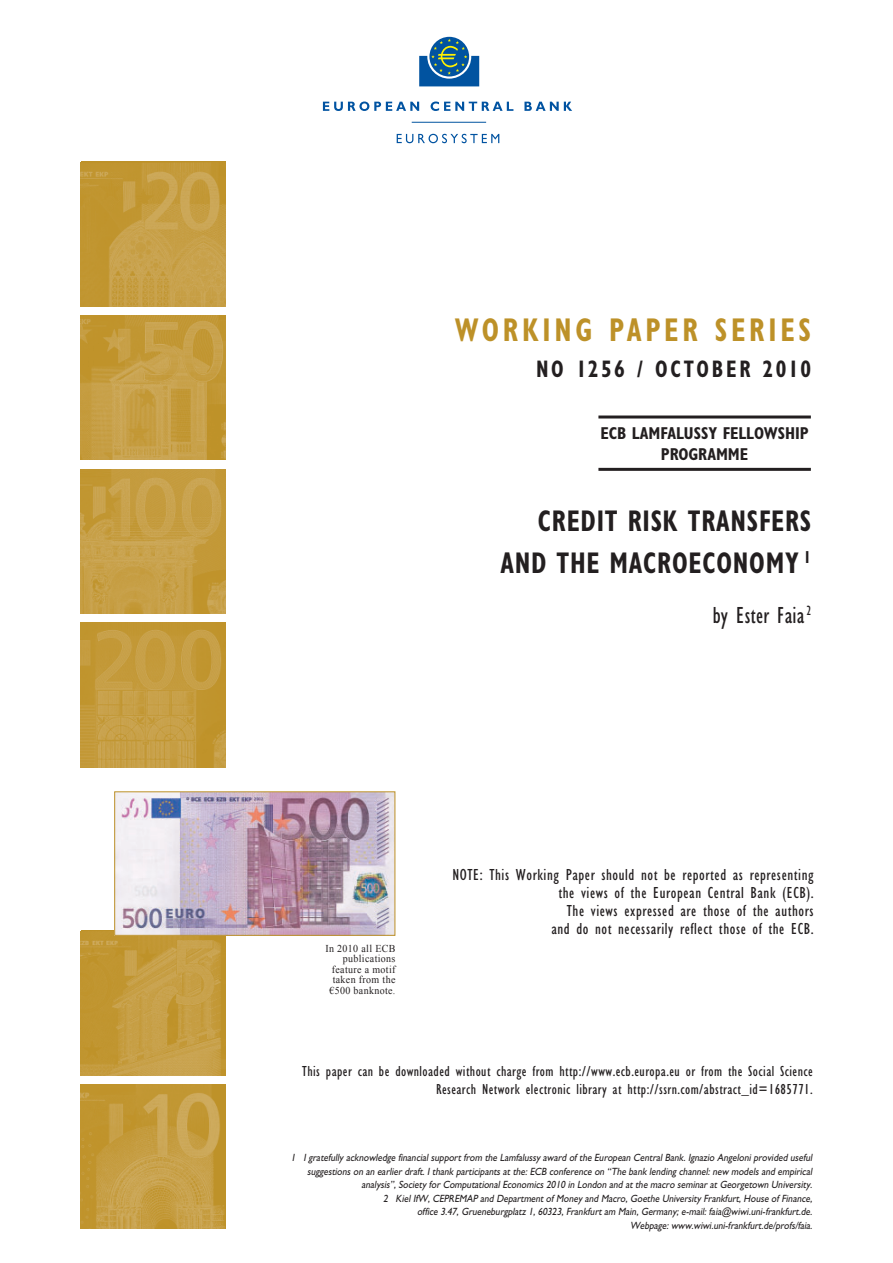
<style>
.page{position:relative;width:893px;height:1263px;background:#fff}
.page>*{position:absolute;margin:0;border:0;box-sizing:border-box;transform-origin:0 0}
.t1{font:700 condensed 33px "Gill Sans Myriad";letter-spacing:.135em;color:#bd9128;scale:.85 1}
.t2{font:700 condensed 30px/42px "Gill Sans Myriad";letter-spacing:.03em;color:#231f20;text-align:right;scale:.85 1}
.t3{font:700 condensed 24px "Gill Sans Myriad";letter-spacing:.125em;color:#231f20;scale:.85 1}
.t4{font:condensed 24px "Gill Sans Myriad";letter-spacing:.01em;color:#231f20;scale:.95 1}
.t5{font:700 condensed 17.25px/20.7px "Gill Sans Myriad";color:#231f20;text-align:center;scale:.95 1}
.t6{font:condensed 16.5px/18px "Gill Sans Myriad";letter-spacing:.035em;color:#231f20;text-align:right}
.t7{font:condensed 15px/18px "Gill Sans Myriad";letter-spacing:.03em;color:#231f20;text-align:right}
.t8{font:italic 10.5px/13.5px "Gill Sans Myriad";color:#231f20;text-align:right;scale:.9 1}
.t9{font:10.5px/10.5px "Times New Roman WGL";letter-spacing:.035em;color:#231f20;text-align:right;scale:.95 1}
</style>
<div class="page">
<svg style="left:429px;top:37px;width:40px;height:39px"></svg>
<svg style="left:419px;top:39px;width:60px;height:47px"></svg>
<svg style="left:323px;top:102px;width:96px;height:9px"></svg>
<svg style="left:431px;top:102px;width:82px;height:9px"></svg>
<svg style="left:524px;top:102px;width:48px;height:9px"></svg>
<svg style="left:397px;top:134px;width:102px;height:9px"></svg>
<hr style="left:412px;top:122px;width:74px;height:1px;background:#0153a0">
<img style="left:81px;top:315px;width:144px;height:145px">
<img style="left:81px;top:469px;width:144px;height:145px">
<img style="left:81px;top:623px;width:144px;height:144px">
<img style="left:81px;top:932px;width:144px;height:143px">
<img style="left:81px;top:1084px;width:144px;height:145px">
<img style="left:81px;top:162px;width:144px;height:144px">
<img style="left:114px;top:791px;width:281px;height:145px">
<hr style="left:598px;top:415px;width:213px;height:3px;background:#231f20">
<hr style="left:598px;top:468px;width:213px;height:3px;background:#231f20">
<h1 class="t1" style="left:455px;top:319px;width:421px">WORKING PAPER SERIES</h1>
<h3 class="t3" style="left:536px;top:360px;width:325px">NO 1256 / OCTOBER 2010</h3>
<h3 class="t5" style="left:600px;top:425px;width:221px">ECB LAMFALUSSY FELLOWSHIP<br>PROGRAMME</h3>
<h2 class="t2" style="left:500px;top:503px;width:367px">CREDIT RISK TRANSFERS<br>AND THE MACROECONOMY <sup>1</sup></h2>
<h3 class="t4" style="left:713px;top:606px;width:105px">by Ester Faia <sup>2</sup></h3>
<p class="t9" style="left:325px;top:944px;width:75px">In 2010 all ECB publications feature a motif taken from the €500 banknote.</p>
<h3 class="t6" style="left:452px;top:867px;width:363px">NOTE: This Working Paper should not be reported as representing the views of the European Central Bank (ECB).<br>The views expressed are those of the authors<br>and do not necessarily reflect those of the ECB.</h3>
<h3 class="t7" style="left:302px;top:1063px;width:512px">This paper can be downloaded without charge from http://www.ecb.europa.eu or from the Social Science<br>Research Network electronic library at http://ssrn.com/abstract_id=1685771.</h3>
<p class="t8" style="left:291px;top:1152px;width:583px">1 I gratefully acknowledge financial support from the Lamfalussy award of the European Central Bank. Ignazio Angeloni provided useful suggestions on an earlier draft. I thank participants at the: ECB conference on “The bank lending channel: new models and empirical analysis”, Society for Computational Economics 2010 in London and at the macro seminar at Georgetown University.<br>2 Kiel IfW, CEPREMAP and Department of Money and Macro, Goethe University Frankfurt, House of Finance,<br>office 3.47, Grueneburgplatz 1, 60323, Frankfurt am Main, Germany; e-mail: faia@wiwi.uni-frankfurt.de.</p>
<p class="t8" style="left:630px;top:1220px;width:206px">Webpage: www.wiwi.uni-frankfurt.de/profs/faia.</p>
</div>
